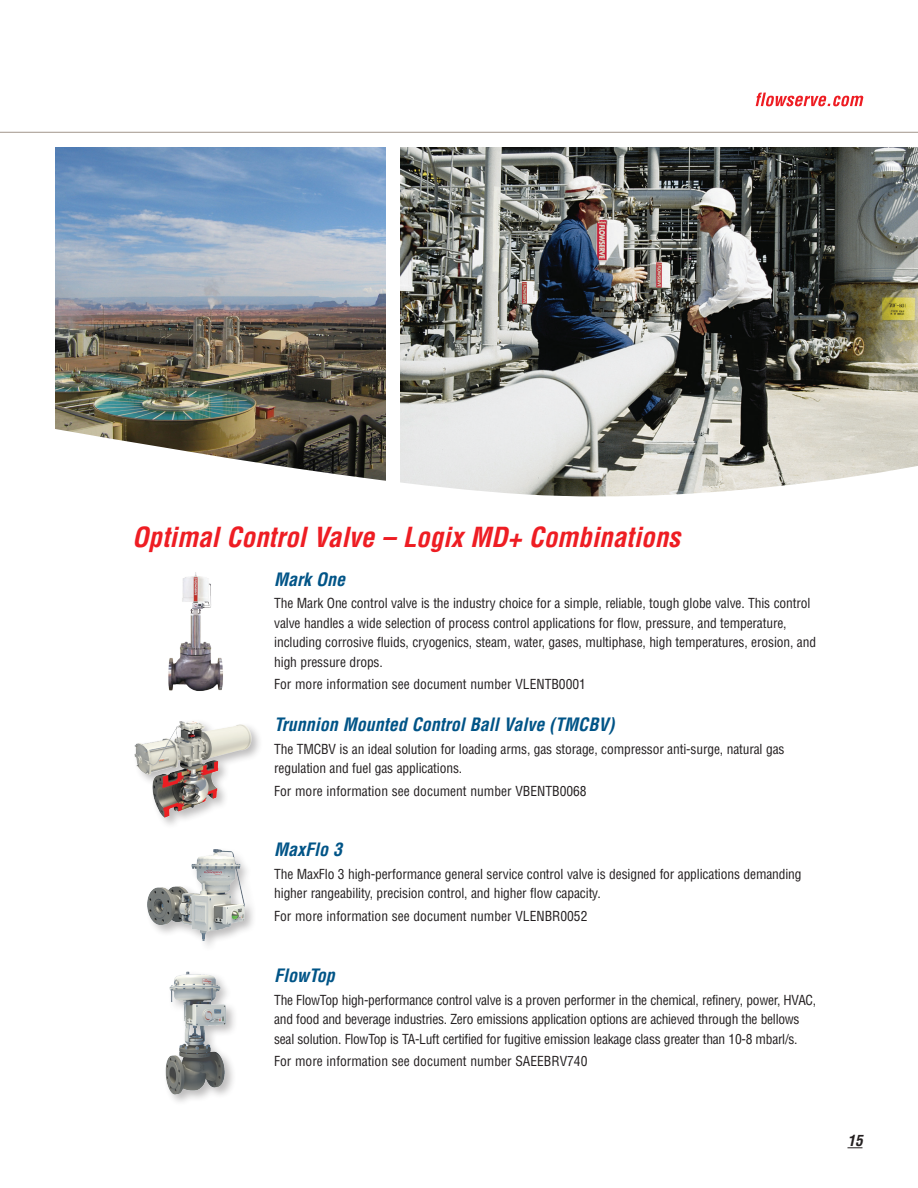
<style>
.page{position:relative;width:918px;height:1188px;background:#fff}
.page>*{position:absolute;margin:0;border:0;box-sizing:border-box;transform-origin:0 0}
.Page_Header{font:italic 700 condensed 27px "Helvetica LT Std";color:#ee1d23}
.Sub_Header{font:italic 700 condensed 18px "Helvetica LT Std";color:#005487}
.t1{font:italic 700 condensed 15px "Helvetica LT Std";color:#231f20}
.Body_Copy{font:condensed 13.5px/19.5px "Helvetica LT Std";letter-spacing:-.01em;color:#231f20}
</style>
<div class="page">
<hr style="left:0;top:132px;width:918px;height:1px;background:#a1968b">
<svg style="left:756px;top:93px;width:107px;height:13px"></svg>
<svg style="left:848px;top:1147px;width:14px;height:1px"></svg>
<img style="left:400px;top:147px;width:518px;height:270px">
<img style="left:55px;top:147px;width:331px;height:270px">
<div style="left:133px;top:718px;width:130px;height:111px;background:#231f20;opacity:.3"></div>
<img style="left:133px;top:719px;width:121px;height:100px">
<div style="left:145px;top:847px;width:111px;height:106px;background:#231f20;opacity:.3"></div>
<img style="left:148px;top:850px;width:96px;height:91px">
<div style="left:163px;top:970px;width:75px;height:137px;background:#231f20;opacity:.3"></div>
<img style="left:163px;top:970px;width:75px;height:127px">
<svg style="left:55px;top:417px;width:863px;height:80px"></svg>
<img style="left:168px;top:572px;width:55px;height:119px">
<p class="Page_Header" style="left:132px;top:521px;width:550px">Optimal Control Valve – Logix MD+ Combinations</p>
<p class="Sub_Header" style="left:274px;top:568px;width:72px">Mark One</p>
<p class="Body_Copy" style="left:274px;top:594px;width:543px">The Mark One control valve is the industry choice for a simple, reliable, tough globe valve. This control valve handles a wide selection of process control applications for flow, pressure, and temperature, including corrosive fluids, cryogenics, steam, water, gases, multiphase, high temperatures, erosion, and high pressure drops.</p>
<p class="Body_Copy" style="left:274px;top:675px;width:313px">For more information see document number VLENTB0001</p>
<p class="Sub_Header" style="left:274px;top:713px;width:342px">Trunnion Mounted Control Ball Valve (TMCBV)</p>
<p class="Body_Copy" style="left:274px;top:739px;width:512px">The TMCBV is an ideal solution for loading arms, gas storage, compressor anti-surge, natural gas regulation and fuel gas applications.</p>
<p class="Body_Copy" style="left:274px;top:781px;width:314px">For more information see document number VBENTB0068</p>
<p class="Sub_Header" style="left:274px;top:838px;width:69px">MaxFlo 3</p>
<p class="Body_Copy" style="left:274px;top:864px;width:529px">The MaxFlo 3 high-performance general service control valve is designed for applications demanding higher rangeability, precision control, and higher flow capacity.</p>
<p class="Body_Copy" style="left:274px;top:906px;width:315px">For more information see document number VLENBR0052</p>
<p class="Sub_Header" style="left:274px;top:964px;width:62px">FlowTop</p>
<p class="Body_Copy" style="left:274px;top:990px;width:544px">The FlowTop high-performance control valve is a proven performer in the chemical, refinery, power, HVAC, and food and beverage industries. Zero emissions application options are achieved through the bellows seal solution. FlowTop is TA-Luft certified for fugitive emission leakage class greater than 10-8 mbarl/s.</p>
<p class="Body_Copy" style="left:274px;top:1052px;width:315px">For more information see document number SAEEBRV740</p>
<p class="t1" style="left:848px;top:1131px;width:16px">15</p>
</div>
